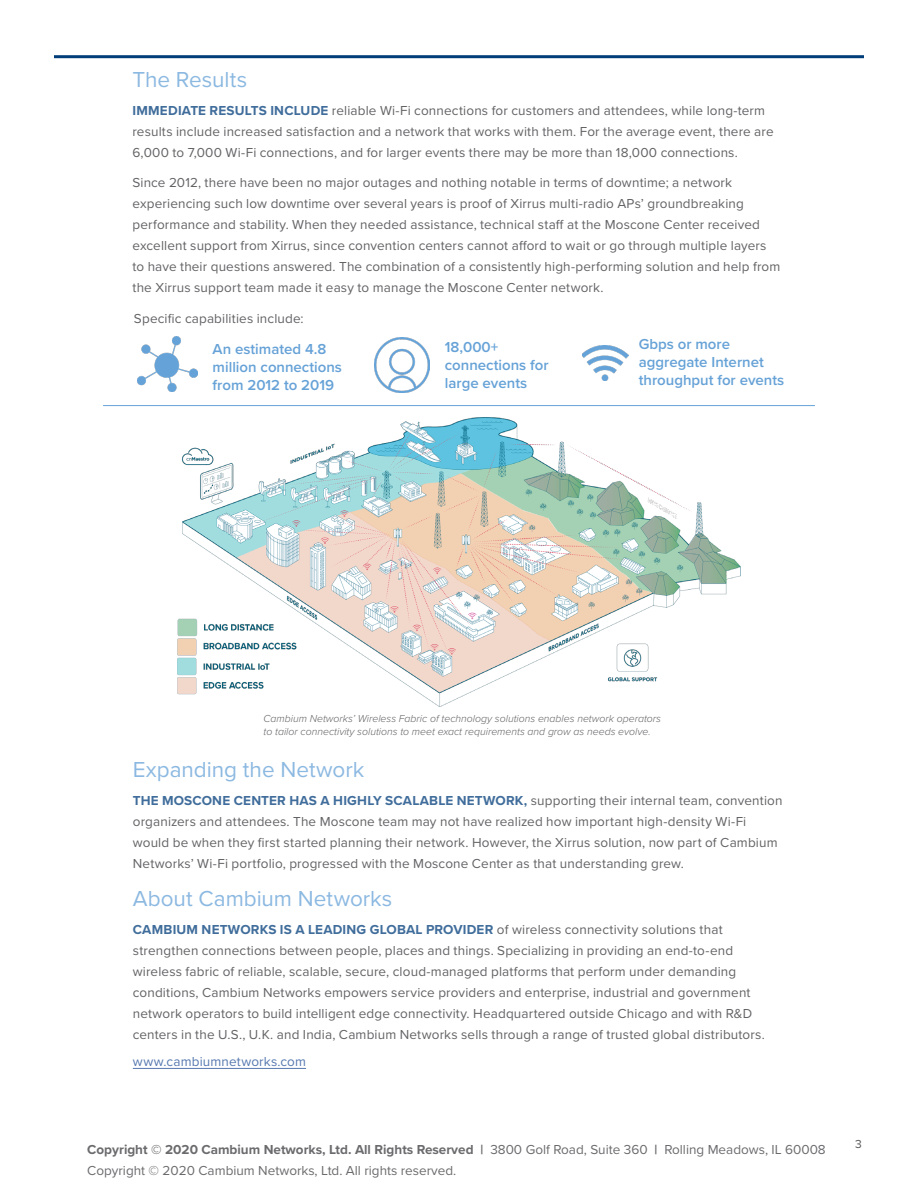
<style>
.page{position:relative;width:918px;height:1188px;background:#fff}
.page>*{position:absolute;margin:0;border:0;box-sizing:border-box;transform-origin:0 0}
.Body_Copy{font:22.5px "Proxima Nova";color:#8cb9e1}
.t1{font:600 15px/18px "Proxima Nova";color:#66a2d7}
.Body_Copy-2{font:13.5px/21px "Proxima Nova";letter-spacing:.01em;color:#636366}
.t2{font:13.5px/21.1px "Proxima Nova";color:#6b6b6e}
.Body_Copy-3{font:13.5px "Proxima Nova";letter-spacing:.01em;color:#5678b0}
.t3{font:12px "Proxima Nova";color:#58595b}
.t4{font:italic 300 10.5px/12.6px "Proxima Nova";color:#636366}
.s1{font-weight:700;color:#406d9b}
.s2{font-weight:700}
</style>
<div class="page">
<hr style="left:54px;top:55px;width:810px;height:3px;background:#003d79">
<img style="left:137px;top:337px;width:61px;height:55px">
<img style="left:374px;top:338px;width:56px;height:55px">
<img style="left:583px;top:346px;width:45px;height:35px">
<hr style="left:103px;top:405px;width:712px;height:1px;background:#66a2d7">
<hr style="left:133px;top:1068px;width:173px;height:1px;background:#5678b0">
<img style="left:177px;top:418px;width:564px;height:288px">
<p class="Body_Copy" style="left:132px;top:63px;width:116px">The Results</p>
<p class="Body_Copy-2" style="left:132px;top:99px;width:643px"><span class="s1">IMMEDIATE RESULTS INCLUDE</span> reliable Wi-Fi connections for customers and attendees, while long-term results include increased satisfaction and a network that works with them. For the average event, there are<br>6,000 to 7,000 Wi-Fi connections, and for larger events there may be more than 18,000 connections.</p>
<p class="Body_Copy-2" style="left:132px;top:171px;width:649px">Since 2012, there have been no major outages and nothing notable in terms of downtime; a network experiencing such low downtime over several years is proof of Xirrus multi-radio APs’ groundbreaking performance and stability. When they needed assistance, technical staff at the Moscone Center received excellent support from Xirrus, since convention centers cannot afford to wait or go through multiple layers to have their questions answered. The combination of a consistently high-performing solution and help from the Xirrus support team made it easy to manage the Moscone Center network.</p>
<p class="Body_Copy-2" style="left:134px;top:307px;width:171px">Specific capabilities include:</p>
<p class="t1" style="left:213px;top:339px;width:131px">An estimated 4.8 million connections from 2012 to 2019</p>
<p class="t1" style="left:639px;top:335px;width:147px">Gbps or more aggregate Internet throughput for events</p>
<p class="t1" style="left:445px;top:337px;width:105px">18,000+ connections for large events</p>
<p class="t4" style="left:264px;top:712px;width:399px">Cambium Networks’ Wireless Fabric of technology solutions enables network operators to tailor connectivity solutions to meet exact requirements and grow as needs evolve.</p>
<p class="Body_Copy" style="left:133px;top:753px;width:233px">Expanding the Network</p>
<p class="Body_Copy-2" style="left:133px;top:789px;width:651px"><span class="s1">THE MOSCONE CENTER HAS A HIGHLY SCALABLE NETWORK,</span> supporting their internal team, convention organizers and attendees. The Moscone team may not have realized how important high-density Wi-Fi would be when they first started planning their network. However, the Xirrus solution, now part of Cambium Networks’ Wi-Fi portfolio, progressed with the Moscone Center as that understanding grew.</p>
<p class="Body_Copy" style="left:133px;top:882px;width:261px">About Cambium Networks</p>
<p class="Body_Copy-2" style="left:133px;top:918px;width:633px"><span class="s1">CAMBIUM NETWORKS IS A LEADING GLOBAL PROVIDER</span> of wireless connectivity solutions that strengthen connections between people, places and things. Specializing in providing an end-to-end wireless fabric of reliable, scalable, secure, cloud-managed platforms that perform under demanding conditions, Cambium Networks empowers service providers and enterprise, industrial and government network operators to build intelligent edge connectivity. Headquartered outside Chicago and with R&amp;D centers in the U.S., U.K. and India, Cambium Networks sells through a range of trusted global distributors.</p>
<p class="Body_Copy-3" style="left:133px;top:1052px;width:175px">www.cambiumnetworks.com</p>
<p class="t2" style="left:87px;top:1138px;width:740px"><span class="s2">Copyright © 2020 Cambium Networks, Ltd. All Rights Reserved |</span> 3800 Golf Road, Suite 360 <span class="s2">|</span> Rolling Meadows, IL 60008<br>Copyright © 2020 Cambium Networks, Ltd. All rights reserved.</p>
<p class="t3" style="left:855px;top:1135px;width:8px">3</p>
</div>
